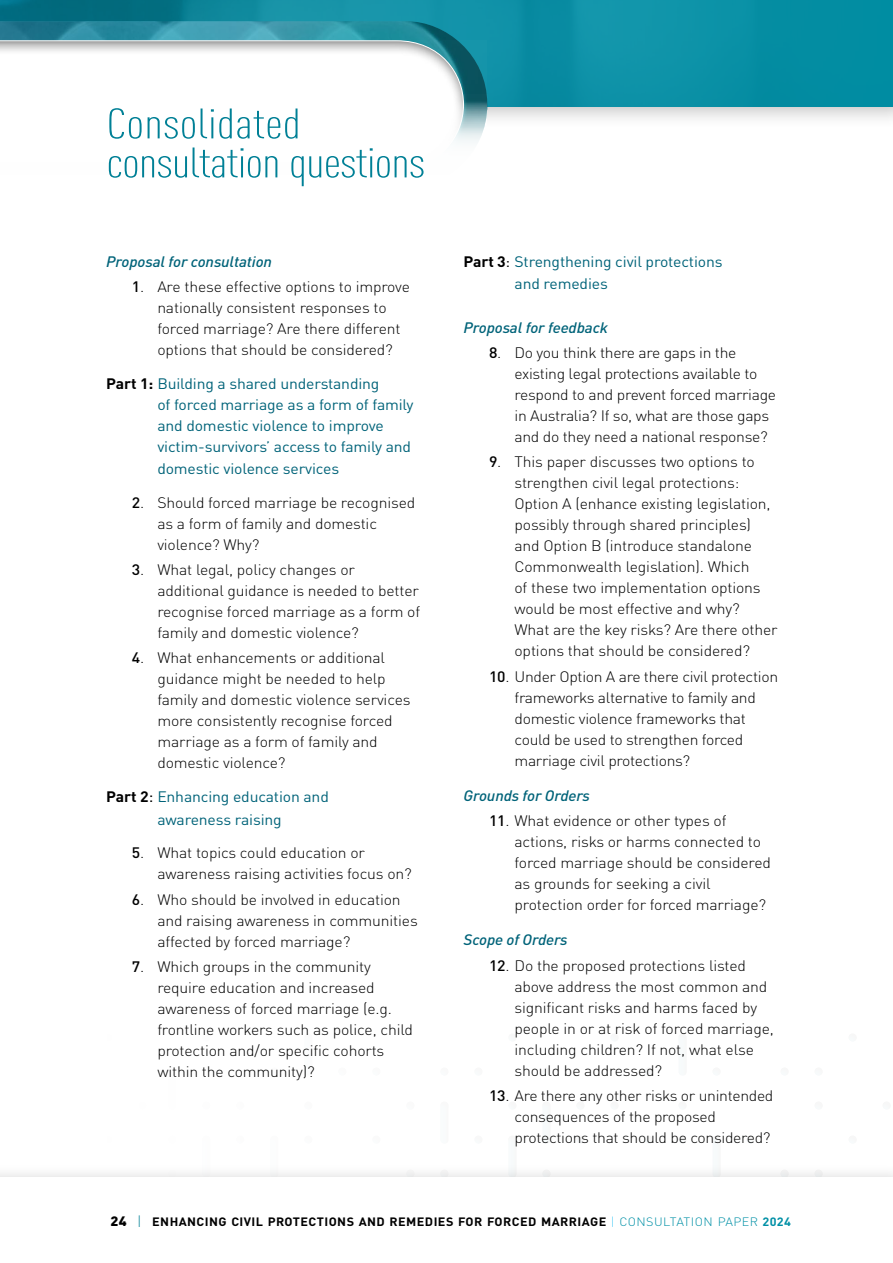
<style>
.page{position:relative;width:893px;height:1263px;background:#fff}
.page>*{position:absolute;margin:0;border:0;box-sizing:border-box;transform-origin:0 0}
.t1{font:300 condensed 42px/39px "DINOT";letter-spacing:-.02em;color:#008096;scale:1.25 1}
.t2{font:300 15px/21px "DINOT";letter-spacing:-.01em;color:#000;scale:1.05 1}
.t3{font:15px/21px "DINOT";letter-spacing:-.01em;color:#006379;scale:1.05 1}
.t4{font:italic 500 15px "DINOT";letter-spacing:-.01em;color:#006379;scale:1.05 1}
.t5{font:700 12px "DINOT";letter-spacing:.035em;color:#000;scale:1.05 1}
.s1{font-weight:500}
.s2{font-weight:700;color:#000}
.s3{font-size:16.5px;color:#000}
.s4{color:#000}
.s5{font-weight:900;font-size:13.5px}
.s6{font-weight:300;font-size:13.5px;color:#008096}
.s7{font-weight:300;color:#44c8f5}
.s8{font-weight:300;color:#0090a6}
.s9{color:#0090a6}
</style>
<div class="page">
<div style="left:0;top:0;width:893px;height:129px;background:#000;opacity:.25"></div>
<div style="left:0;top:1163px;width:893px;height:100px;background:#f9f9f9"></div>
<div style="left:0;top:1178px;width:893px;height:85px;background:#fff"></div>
<svg style="left:0;top:0;width:893px;height:106px;fill:#098ea4"></svg>
<img style="left:0;top:21px;width:487px;height:19px">
<div style="left:0;top:26px;width:476px;height:154px;background:#000;opacity:.55"></div>
<div style="left:0;top:95px;width:488px;height:128px;background:#fff"></div>
<svg style="left:0;top:40px;width:464px;height:102px"></svg>
<h1 class="t1" style="left:106px;top:104px;width:257px">Consolidated consultation questions</h1>
<p class="t4" style="left:106px;top:252px;width:159px">Proposal for consultation</p>
<p class="t2" style="left:157px;top:276px;width:242px;text-indent:-26px"><span class="s1">1</span>. Are these effective options to improve nationally consistent responses to forced marriage? Are there different options that should be considered?</p>
<p class="t3" style="left:157px;top:372px;width:246px;text-indent:-51px"><span class="s2">Part 1:</span> Building a shared understanding<br>of forced marriage as a form of family and domestic violence to improve victim-survivors’ access to family and</p>
<p class="t3" style="left:157px;top:458px;width:175px">domestic violence services</p>
<p class="t2" style="left:157px;top:492px;width:247px;text-indent:-25px"><span class="s1">2</span>. Should forced marriage be recognised as a form of family and domestic violence? Why?</p>
<p class="t2" style="left:157px;top:559px;width:252px;text-indent:-26px"><span class="s1">3</span>. What legal, policy changes or additional guidance is needed to better recognise forced marriage as a form of family and domestic violence?</p>
<p class="t2" style="left:157px;top:647px;width:243px;text-indent:-26px"><span class="s1">4</span>. What enhancements or additional guidance might be needed to help family and domestic violence services more consistently recognise forced marriage as a form of family and domestic violence?</p>
<p class="t3" style="left:106px;top:785px;width:214px;line-height:22.5px;text-align:center"><span class="s2">Part 2</span><span class="s3">:</span> Enhancing education and awareness raising</p>
<p class="t2" style="left:157px;top:842px;width:244px;text-indent:-25px"><span class="s1">5</span>. What topics could education or awareness raising activities focus on?</p>
<p class="t2" style="left:157px;top:889px;width:250px;text-indent:-26px"><span class="s1">6</span>. Who should be involved in education and raising awareness in communities affected by forced marriage?</p>
<p class="t2" style="left:157px;top:956px;width:245px;text-indent:-26px"><span class="s1">7</span>. Which groups in the community require education and increased awareness of forced marriage (e.g. frontline workers such as police, child protection and/or specific cohorts within the community)?</p>
<p class="t3" style="left:515px;top:250px;width:200px;line-height:22.5px;text-indent:-51px"><span class="s2">Part 3</span><span class="s4">:</span> Strengthening civil protections and remedies</p>
<p class="t4" style="left:463px;top:318px;width:139px">Proposal for feedback</p>
<p class="t2" style="left:514px;top:342px;width:251px;text-indent:-25px"><span class="s1">8</span>. Do you think there are gaps in the existing legal protections available to respond to and prevent forced marriage in Australia? If so, what are those gaps and do they need a national response?</p>
<p class="t2" style="left:514px;top:451px;width:252px;text-indent:-26px"><span class="s1">9</span>. This paper discusses two options to strengthen civil legal protections:<br>Option A (enhance existing legislation, possibly through shared principles) and Option B (introduce standalone Commonwealth legislation). Which<br>of these two implementation options would be most effective and why?<br>What are the key risks? Are there other options that should be considered?</p>
<p class="t2" style="left:514px;top:666px;width:253px;text-indent:-26px"><span class="s1">10</span>. Under Option A are there civil protection frameworks alternative to family and domestic violence frameworks that could be used to strengthen forced marriage civil protections?</p>
<p class="t4" style="left:463px;top:786px;width:122px">Grounds for Orders</p>
<p class="t2" style="left:514px;top:810px;width:246px;text-indent:-26px"><span class="s1">11</span>. What evidence or other types of actions, risks or harms connected to forced marriage should be considered as grounds for seeking a civil protection order for forced marriage?</p>
<p class="t4" style="left:463px;top:930px;width:101px">Scope of Orders</p>
<p class="t2" style="left:514px;top:955px;width:248px;text-indent:-26px"><span class="s1">12</span>. Do the proposed protections listed above address the most common and significant risks and harms faced by people in or at risk of forced marriage, including children? If not, what else should be addressed?</p>
<p class="t2" style="left:514px;top:1085px;width:248px;text-indent:-26px"><span class="s1">13</span>. Are there any other risks or unintended consequences of the proposed protections that should be considered?</p>
<p class="t5" style="left:111px;top:1213px;width:649px"><span class="s5">24</span> <span class="s6">|</span> ENHANCING CIVIL PROTECTIONS AND REMEDIES FOR FORCED MARRIAGE <span class="s7">|</span> <span class="s8">CONSULTATION PAPER</span> <span class="s9">2024</span></p>
</div>
